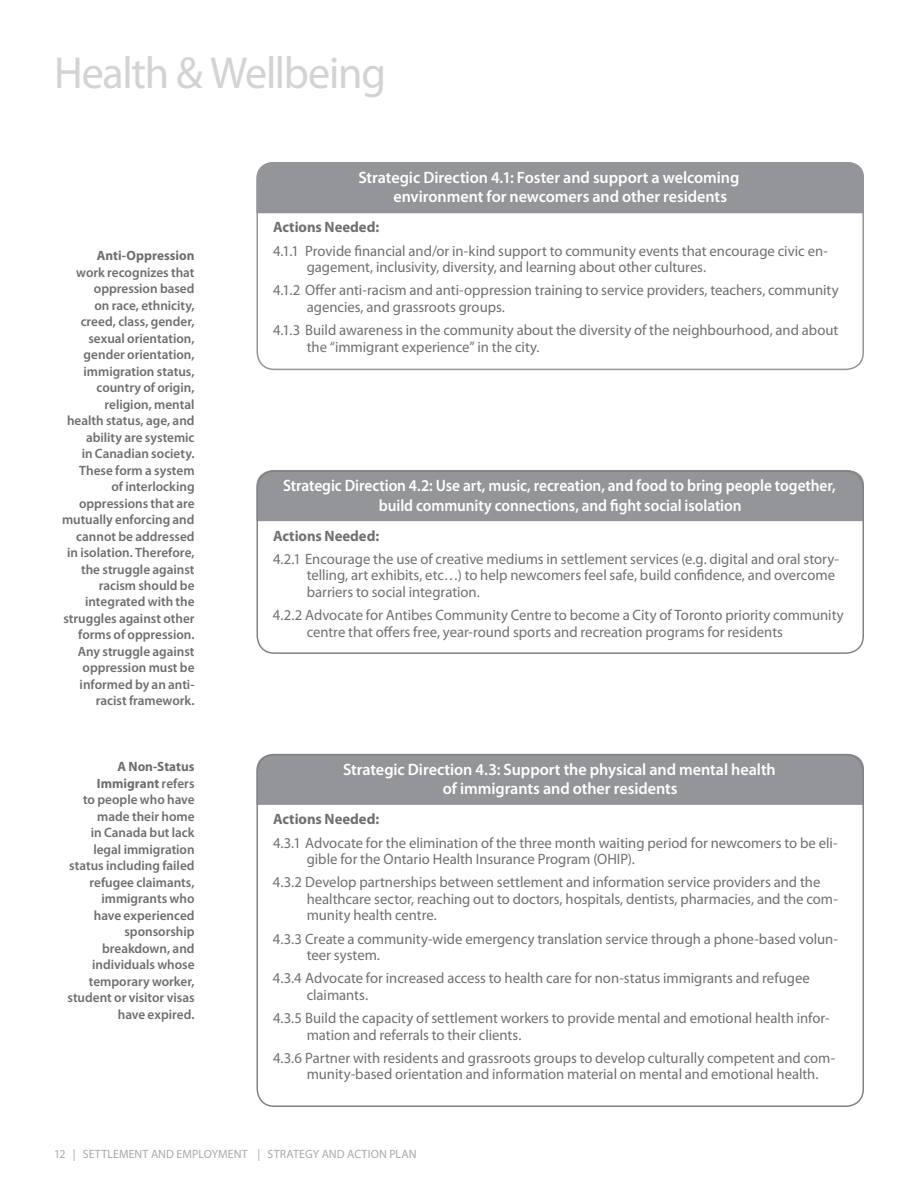
<style>
.page{position:relative;width:918px;height:1188px;background:#fff}
.page>*{position:absolute;margin:0;border:0;box-sizing:border-box;transform-origin:0 0}
.t1{font:45px "Myriad Pro";letter-spacing:-.03em;color:#d1d3d4}
.t2{font:600 16.5px/19.8px "Myriad Pro";letter-spacing:-.005em;color:#fff}
.t3{font:600 16.5px/19.8px "Myriad Pro";letter-spacing:-.005em;color:#fff;text-align:center;scale:.93 1}
.t4{font:15px/16.5px "Myriad Pro";color:#6f7073}
.t5{font:700 15px "Myriad Pro";color:#6f7073}
.t6{font:600 13.5px/16.5px "Myriad Pro";color:#6d6e71;text-align:right}
.t7{font:700 13.5px "Myriad Pro";color:#6d6e71}
.t8{font:12px "Myriad Pro";letter-spacing:.01em;color:#a7a9ac}
.s1{font-weight:700}
</style>
<div class="page">
<div style="left:256px;top:162px;width:608px;height:51px;background:#939598"></div>
<div style="left:257px;top:162px;width:607px;height:208px;border:2px solid #939598;border-radius:17px"></div>
<div style="left:256px;top:754px;width:608px;height:51px;background:#939598"></div>
<div style="left:257px;top:754px;width:607px;height:353px;border:2px solid #808285;border-radius:17px"></div>
<div style="left:256px;top:470px;width:608px;height:51px;background:#939598"></div>
<div style="left:257px;top:470px;width:607px;height:184px;border:2px solid #808285;border-radius:17px"></div>
<h1 class="t1" style="left:54px;top:45px;width:334px">Health &amp; Wellbeing</h1>
<p class="t7" style="left:97px;top:247px;width:99px">Anti-Oppression</p>
<p class="t6" style="left:62px;top:263px;width:134px">work recognizes that oppression based<br>on race, ethnicity, creed, class, gender, sexual orientation, gender orientation, immigration status, country of origin, religion, mental<br>health status, age, and ability are systemic<br>in Canadian society.<br>These form a system<br>of interlocking oppressions that are mutually enforcing and cannot be addressed in isolation. Therefore, the struggle against racism should be integrated with the struggles against other forms of oppression.<br>Any struggle against oppression must be informed by an anti&shy;racist framework.</p>
<p class="t6" style="left:68px;top:758px;width:129px"><span class="s1">A Non-Status<br>Immigrant</span> refers<br>to people who have made their home<br>in Canada but lack legal immigration status including failed refugee claimants, immigrants who<br>have experienced sponsorship breakdown, and individuals whose temporary worker, student or visitor visas have expired.</p>
<p class="t2" style="left:393px;top:167px;width:348px;text-indent:-35px">Strategic Direction 4.1: Foster and support a welcoming environment for newcomers and other residents</p>
<p class="t5" style="left:273px;top:218px;width:108px">Actions Needed:</p>
<p class="t4" style="left:307px;top:242px;width:523px;text-indent:-34px">4.1.1 Provide financial and/or in-kind support to community events that encourage civic en&shy;gagement, inclusivity, diversity, and learning about other cultures.</p>
<p class="t4" style="left:307px;top:282px;width:533px;text-indent:-34px">4.1.2 Offer anti-racism and anti-oppression training to service providers, teachers, community agencies, and grassroots groups.</p>
<p class="t4" style="left:307px;top:322px;width:533px;text-indent:-34px">4.1.3 Build awareness in the community about the diversity of the neighbourhood, and about the “immigrant experience” in the city.</p>
<p class="t3" style="left:283px;top:475px;width:596px">Strategic Direction 4.2: Use art, music, recreation, and food to bring people together, build community connections, and fight social isolation</p>
<p class="t5" style="left:273px;top:526px;width:108px">Actions Needed:</p>
<p class="t4" style="left:307px;top:550px;width:534px;text-indent:-34px">4.2.1 Encourage the use of creative mediums in settlement services (e.g. digital and oral story&shy;telling, art exhibits, etc…) to help newcomers feel safe, build confidence, and overcome barriers to social integration.</p>
<p class="t4" style="left:307px;top:607px;width:539px;text-indent:-34px">4.2.2 Advocate for Antibes Community Centre to become a City of Toronto priority community centre that offers free, year-round sports and recreation programs for residents</p>
<p class="t2" style="left:343px;top:759px;width:434px;text-align:center">Strategic Direction 4.3: Support the physical and mental health of immigrants and other residents</p>
<p class="t5" style="left:273px;top:810px;width:108px">Actions Needed:</p>
<p class="t4" style="left:307px;top:834px;width:532px;text-indent:-34px">4.3.1 Advocate for the elimination of the three month waiting period for newcomers to be eli&shy;gible for the Ontario Health Insurance Program (OHI P).</p>
<p class="t4" style="left:307px;top:874px;width:533px;text-indent:-34px">4.3.2 Develop partnerships between settlement and information service providers and the healthcare sector, reaching out to doctors, hospitals, dentists, pharmacies, and the com&shy;munity health centre.</p>
<p class="t4" style="left:307px;top:930px;width:533px;text-indent:-34px">4.3.3 Create a community-wide emergency translation service through a phone-based volun&shy;teer system.</p>
<p class="t4" style="left:307px;top:970px;width:505px;text-indent:-34px">4.3.4 Advocate for increased access to health care for non-status immigrants and refugee claimants.</p>
<p class="t4" style="left:307px;top:1010px;width:524px;text-indent:-34px">4.3.5 Build the capacity of settlement workers to provide mental and emotional health infor&shy;mation and referrals to their clients.</p>
<p class="t4" style="left:307px;top:1049px;width:530px;text-indent:-34px">4.3.6 Partner with residents and grassroots groups to develop culturally competent and com&shy;munity-based orientation and information material on mental and emotional health.</p>
<p class="t8" style="left:54px;top:1147px;width:364px">12 | Settlement and Employment | Strategy and Action Plan</p>
</div>
